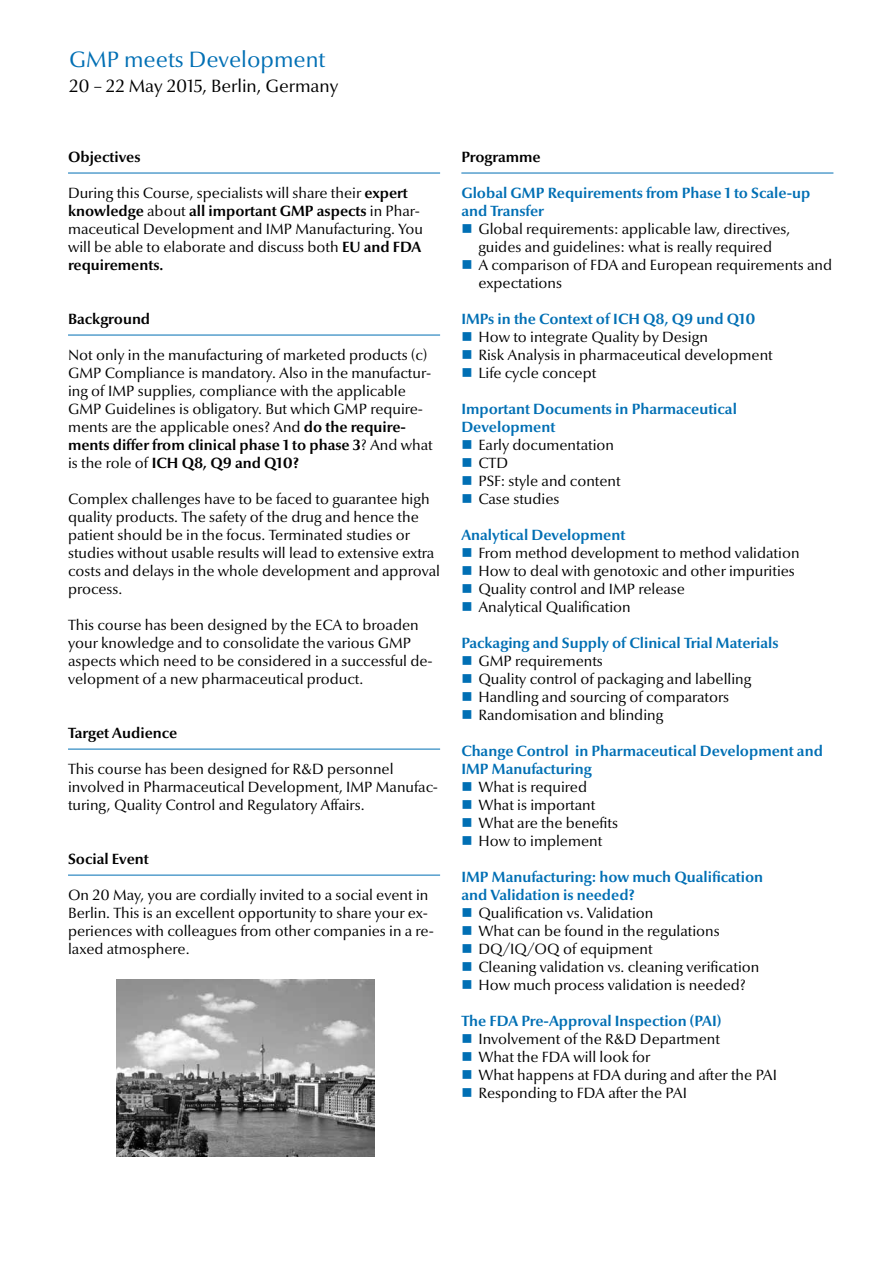
<style>
.page{position:relative;width:893px;height:1263px;background:#fff}
.page>*{position:absolute;margin:0;border:0;box-sizing:border-box;transform-origin:0 0}
.t1{font:22.5px "Optima Nova LT";color:#006fb4}
.t2{font:18px "Optima Nova LT";color:#000}
.t3{font:15px/18px "Optima Nova LT";color:#000}
.t4{font:700 15px/18px "Optima Nova LT";color:#006fb4}
.t5{font:700 15px "Optima Nova LT";color:#000}
.s1{font-weight:700}
</style>
<div class="page">
<hr style="left:68px;top:173px;width:372px;height:1px;background:#006fb4">
<hr style="left:68px;top:335px;width:372px;height:1px;background:#006fb4">
<hr style="left:68px;top:749px;width:372px;height:1px;background:#006fb4">
<hr style="left:68px;top:875px;width:372px;height:1px;background:#006fb4">
<hr style="left:461px;top:173px;width:372px;height:1px;background:#006fb4">
<img style="left:116px;top:979px;width:259px;height:178px">
<h1 class="t1" style="left:69px;top:47px;width:258px">GMP meets Development</h1>
<p class="t2" style="left:69px;top:75px;width:271px">20 – 22 May 2015, Berlin, Germany</p>
<p class="t5" style="left:68px;top:148px;width:74px">Objectives</p>
<p class="t3" style="left:68px;top:184px;width:357px">During this Course, specialists will share their <span class="s1">expert knowledge</span> about <span class="s1">all important GMP aspects</span> in Phar&shy;maceutical Development and IMP Manufacturing. You will be able to elaborate and discuss both <span class="s1">EU and FDA requirements.</span></p>
<p class="t5" style="left:68px;top:310px;width:84px">Background</p>
<p class="t3" style="left:68px;top:346px;width:366px">Not only in the manufacturing of marketed products (c)<br>GMP Compliance is mandatory. Also in the manufactur&shy;ing of IMP supplies, compliance with the applicable GMP Guidelines is obligatory. But which GMP require&shy;ments are the applicable ones? And <span class="s1">do the require&shy;ments differ from clinical phase 1 to phase 3</span>? And what is the role of <span class="s1">ICH Q8, Q9 and Q10?</span></p>
<p class="t3" style="left:68px;top:490px;width:373px">Complex challenges have to be faced to guarantee high quality products. The safety of the drug and hence the patient should be in the focus. Terminated studies or studies without usable results will lead to extensive extra costs and delays in the whole development and approval process.</p>
<p class="t3" style="left:68px;top:616px;width:366px">This course has been designed by the ECA to broaden your knowledge and to consolidate the various GMP aspects which need to be considered in a successful de&shy;velopment of a new pharmaceutical product.</p>
<p class="t5" style="left:68px;top:724px;width:111px">Target Audience</p>
<p class="t3" style="left:68px;top:760px;width:372px">This course has been designed for R&amp;D personnel involved in Pharmaceutical Development, IMP Manufac&shy;turing, Quality Control and Regulatory Affairs.</p>
<p class="t5" style="left:68px;top:850px;width:82px">Social Event</p>
<p class="t3" style="left:68px;top:886px;width:367px">On 20 May, you are cordially invited to a social event in Berlin. This is an excellent opportunity to share your ex&shy;periences with colleagues from other companies in a re&shy;laxed atmosphere.</p>
<p class="t5" style="left:461px;top:148px;width:81px">Programme</p>
<p class="t4" style="left:461px;top:184px;width:350px">Global GMP Requirements from Phase 1 to Scale-up and Transfer</p>
<p class="t3" style="left:478px;top:220px;width:355px">Global requirements: applicable law, directives, guides and guidelines: what is really required<br>A comparison of FDA and European requirements and expectations</p>
<p class="t4" style="left:461px;top:310px;width:295px">IMPs in the Context of ICH Q8, Q9 und Q10</p>
<p class="t3" style="left:478px;top:328px;width:296px">How to integrate Quality by Design<br>Risk Analysis in pharmaceutical development<br>Life cycle concept</p>
<p class="t4" style="left:461px;top:400px;width:277px">Important Documents in Pharmaceutical<br>Development</p>
<p class="t3" style="left:478px;top:436px;width:144px">Early documentation<br>CTD<br>PSF: style and content<br>Case studies</p>
<p class="t4" style="left:461px;top:526px;width:165px">Analytical Development</p>
<p class="t3" style="left:478px;top:544px;width:323px">From method development to method validation How to deal with genotoxic and other impurities Quality control and IMP release<br>Analytical Qualification</p>
<p class="t4" style="left:461px;top:634px;width:319px">Packaging and Supply of Clinical Trial Materials</p>
<p class="t3" style="left:478px;top:652px;width:274px">GMP requirements<br>Quality control of packaging and labelling<br>Handling and sourcing of comparators<br>Randomisation and blinding</p>
<p class="t4" style="left:461px;top:742px;width:363px">Change Control in Pharmaceutical Development and<br>IMP Manufacturing</p>
<p class="t3" style="left:478px;top:778px;width:141px">What is required<br>What is important<br>What are the benefits<br>How to implement</p>
<p class="t4" style="left:461px;top:868px;width:303px">IMP Manufacturing: how much Qualification and Validation is needed?</p>
<p class="t3" style="left:478px;top:904px;width:282px">Qualification vs. Validation<br>What can be found in the regulations DQ/IQ/OQ of equipment<br>Cleaning validation vs. cleaning verification How much process validation is needed?</p>
<p class="t4" style="left:461px;top:1012px;width:261px">The FDA Pre-Approval Inspection (PAI)</p>
<p class="t3" style="left:478px;top:1030px;width:300px">Involvement of the R&amp;D Department<br>What the FDA will look for<br>What happens at FDA during and after the PAI Responding to FDA after the PAI</p>
</div>
